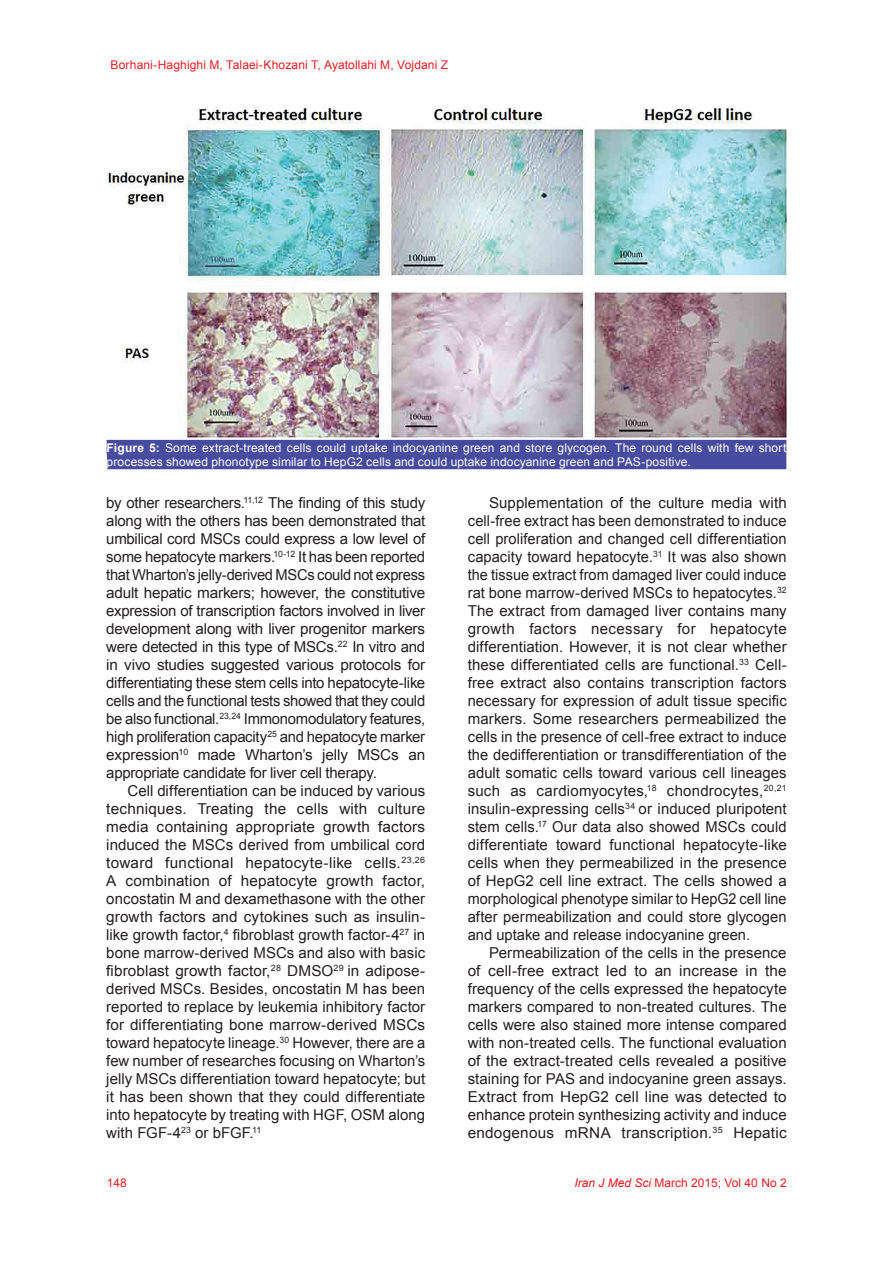
<style>
.page{position:relative;width:893px;height:1263px;background:#fff}
.page>*{position:absolute;margin:0;border:0;box-sizing:border-box;transform-origin:0 0}
.t1{font:15px/18px "Arial";color:#231f20;text-align:justify}
.t2{font:12px/14.4px "Arial";letter-spacing:.01em;color:#fff}
.t3{font:12px "Arial";letter-spacing:.01em;color:#ee1d23}
.s1{font-weight:700}
.s2{font-style:italic}
</style>
<div class="page">
<img style="left:106px;top:106px;width:681px;height:331px">
<div style="left:107px;top:440px;width:679px;height:15px;background:#474b9f"></div>
<div style="left:107px;top:454px;width:679px;height:15px;background:#474b9f"></div>
<p class="t3" style="left:111px;top:57px;width:339px">Borhani-Haghighi M, Talaei-Khozani T, Ayatollahi M, Vojdani Z</p>
<p class="t2" style="left:107px;top:441px;width:681px"><span class="s1">Figure 5:</span> Some extract-treated cells could uptake indocyanine green and store glycogen. The round cells with few short processes showed phonotype similar to HepG2 cells and could uptake indocyanine green and PAS-positive.</p>
<p class="t1" style="left:106px;top:494px;width:320px">by other researchers.<sup>11,12</sup> The finding of this study along with the others has been demonstrated that umbilical cord MSCs could express a low level of some hepatocyte markers.<sup>10-12</sup> It has been reported that Wharton’s jelly-derived MSCs could not express adult hepatic markers; however, the constitutive expression of transcription factors involved in liver development along with liver progenitor markers were detected in this type of MSCs.<sup>22</sup> In vitro and in vivo studies suggested various protocols for differentiating these stem cells into hepatocyte-like cells and the functional tests showed that they could be also functional.<sup>23,24</sup> Immonomodulatory features, high proliferation capacity<sup>25</sup> and hepatocyte marker expression<sup>10</sup> made Wharton’s jelly MSCs an appropriate candidate for liver cell therapy.</p>
<p class="t1" style="left:106px;top:782px;width:320px;text-indent:21px">Cell differentiation can be induced by various techniques. Treating the cells with culture media containing appropriate growth factors induced the MSCs derived from umbilical cord toward functional hepatocyte-like cells.<sup>23,26<br></sup>A combination of hepatocyte growth factor, oncostatin M and dexamethasone with the other growth factors and cytokines such as insulin&shy;like growth factor,<sup>4</sup> fibroblast growth factor-4<sup>27</sup> in bone marrow-derived MSCs and also with basic fibroblast growth factor,<sup>28</sup> DMSO<sup>29</sup> in adipose&shy;derived MSCs. Besides, oncostatin M has been reported to replace by leukemia inhibitory factor for differentiating bone marrow-derived MSCs toward hepatocyte lineage.<sup>30</sup> However, there are a few number of researches focusing on Wharton’s jelly MSCs differentiation toward hepatocyte; but it has been shown that they could differentiate into hepatocyte by treating with HGF, OSM along with FGF-4<sup>23</sup> or bFGF.<sup>11</sup></p>
<p class="t3" style="left:107px;top:1175px;width:22px">148</p>
<p class="t1" style="left:468px;top:494px;width:320px;text-indent:21px">Supplementation of the culture media with cell-free extract has been demonstrated to induce cell proliferation and changed cell differentiation capacity toward hepatocyte.<sup>31</sup> It was also shown the tissue extract from damaged liver could induce rat bone marrow-derived MSCs to hepatocytes.<sup>32<br></sup>The extract from damaged liver contains many growth factors necessary for hepatocyte differentiation. However, it is not clear whether these differentiated cells are functional.<sup>33</sup> Cell&shy;free extract also contains transcription factors necessary for expression of adult tissue specific markers. Some researchers permeabilized the cells in the presence of cell-free extract to induce the dedifferentiation or transdifferentiation of the adult somatic cells toward various cell lineages such as cardiomyocytes,<sup>18</sup> chondrocytes,<sup>20,21 </sup>insulin-expressing cells<sup>34</sup> or induced pluripotent stem cells.<sup>17</sup> Our data also showed MSCs could differentiate toward functional hepatocyte-like cells when they permeabilized in the presence of HepG2 cell line extract. The cells showed a morphological phenotype similar to HepG2 cell line after permeabilization and could store glycogen and uptake and release indocyanine green.</p>
<p class="t1" style="left:468px;top:944px;width:320px;text-indent:21px">Permeabilization of the cells in the presence of cell-free extract led to an increase in the frequency of the cells expressed the hepatocyte markers compared to non-treated cultures. The cells were also stained more intense compared with non-treated cells. The functional evaluation of the extract-treated cells revealed a positive staining for PAS and indocyanine green assays.<br>Extract from HepG2 cell line was detected to enhance protein synthesizing activity and induce endogenous mRNA transcription.<sup>35</sup> Hepatic</p>
<p class="t3" style="left:575px;top:1175px;width:214px"><span class="s2">Iran J Med Sci</span> March 2015; Vol 40 No 2</p>
</div>
